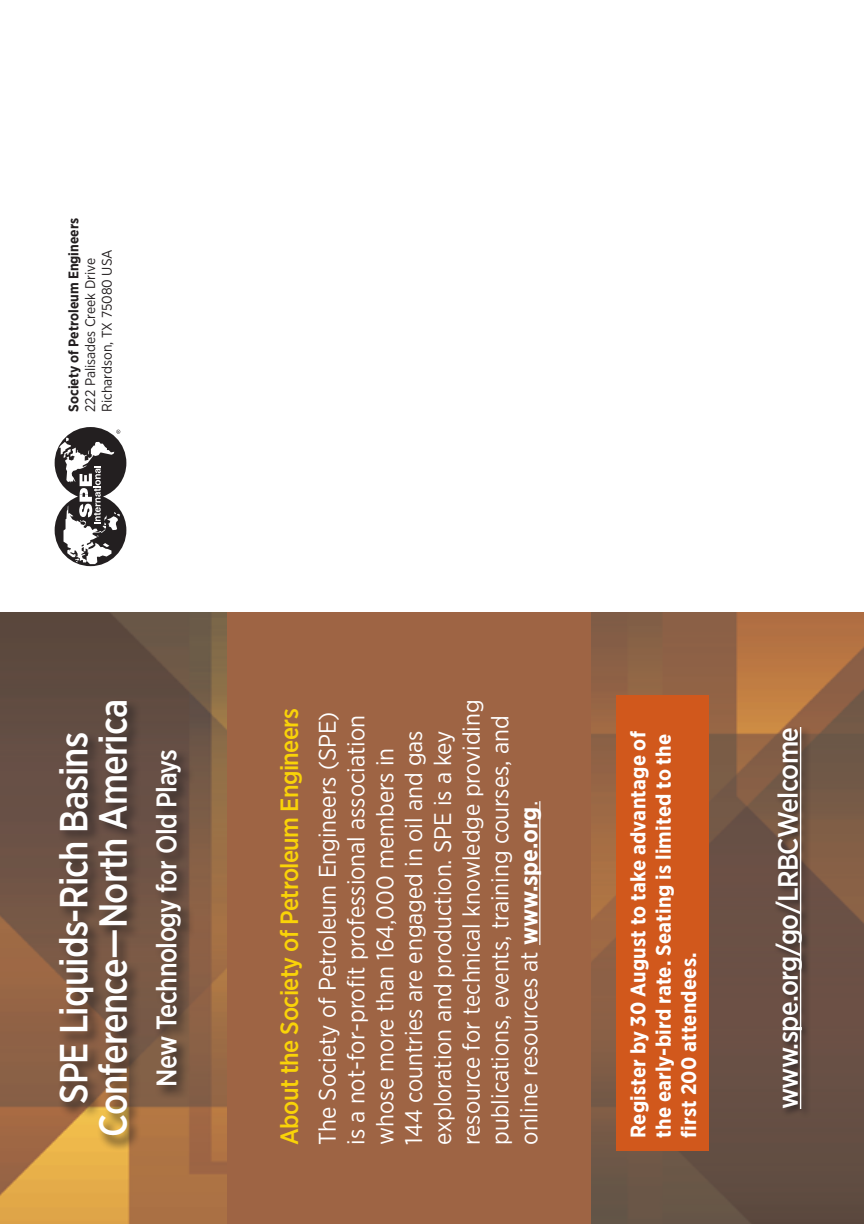
<style>
.page{position:relative;width:864px;height:1224px;background:#fff}
.page>*{position:absolute;margin:0;border:0;box-sizing:border-box;transform-origin:0 0}
.t1{font:500 39.2px/39.2px "Gotham Narrow";letter-spacing:-.02em;color:#fff;text-align:center;scale:.95 1}
.t2{font:500 28.4px "Gotham Narrow";letter-spacing:-.02em;color:#fff;scale:.95 1}
.t3{font:500 28px "Gotham Narrow";letter-spacing:-.02em;color:#fff}
.t4{font:500 25px "Gotham Narrow";letter-spacing:-.025em;color:#f9d308}
.t5{font:24px/28.8px "Gotham Narrow";color:#fff}
.t6{font:700 21px/25.2px "Gotham Narrow";letter-spacing:.01em;color:#fff;text-align:justify}
.t7{font:14px/16.8px "Gotham Narrow";color:#231f20}
.t8{font:700 14px "Gotham Narrow";color:#231f20}
.s1{font-weight:700}
</style>
<div class="page">
<img style="left:0;top:612px;width:864px;height:612px">
<svg style="left:55px;top:427px;width:71px;height:139px"></svg>
<div style="left:58px;top:699px;width:137px;height:452px;background:#231f20;opacity:.75"></div>
<div style="left:228px;top:612px;width:363px;height:612px;background:#9e6444"></div>
<hr style="left:539px;top:801px;width:1px;height:144px;background:#fff">
<div style="left:774px;top:725px;width:37px;height:393px;background:#231f20;opacity:.75"></div>
<hr style="left:800px;top:727px;width:1px;height:382px;background:#fff">
<div style="left:616px;top:696px;width:93px;height:455px;background:#d1581c"></div>
<p class="t8" style="left:64px;top:412px;width:195px;rotate:-90deg">Society of Petroleum Engineers</p>
<p class="t7" style="left:82px;top:412px;width:164px;rotate:-90deg">222 Palisades Creek Drive<br>Richardson, TX 75080 USA</p>
<h1 class="t1" style="left:54px;top:1137px;width:463px;rotate:-90deg">SPE Liquids-Rich Basins<br>Conference—North America</h1>
<p class="t2" style="left:149px;top:1087px;width:358px;rotate:-90deg">New Technology for Old Plays</p>
<p class="t4" style="left:273px;top:1145px;width:438px;rotate:-90deg">About the Society of Petroleum Engineers</p>
<p class="t5" style="left:313px;top:1145px;width:447px;rotate:-90deg">The Society of Petroleum Engineers (SPE) is a not-for-profit professional association whose more than 164,000 members in<br>144 countries are engaged in oil and gas exploration and production. SPE is a key resource for technical knowledge providing publications, events, training courses, and online resources at <span class="s1">www.spe.org</span>.</p>
<p class="t6" style="left:625px;top:1138px;width:408px;rotate:-90deg">Register by 30 August to take advantage of the early-bird rate. Seating is limited to the first 200 attendees.</p>
<p class="t3" style="left:770px;top:1109px;width:383px;rotate:-90deg">www.spe.org/go/LRBCWelcome</p>
</div>
